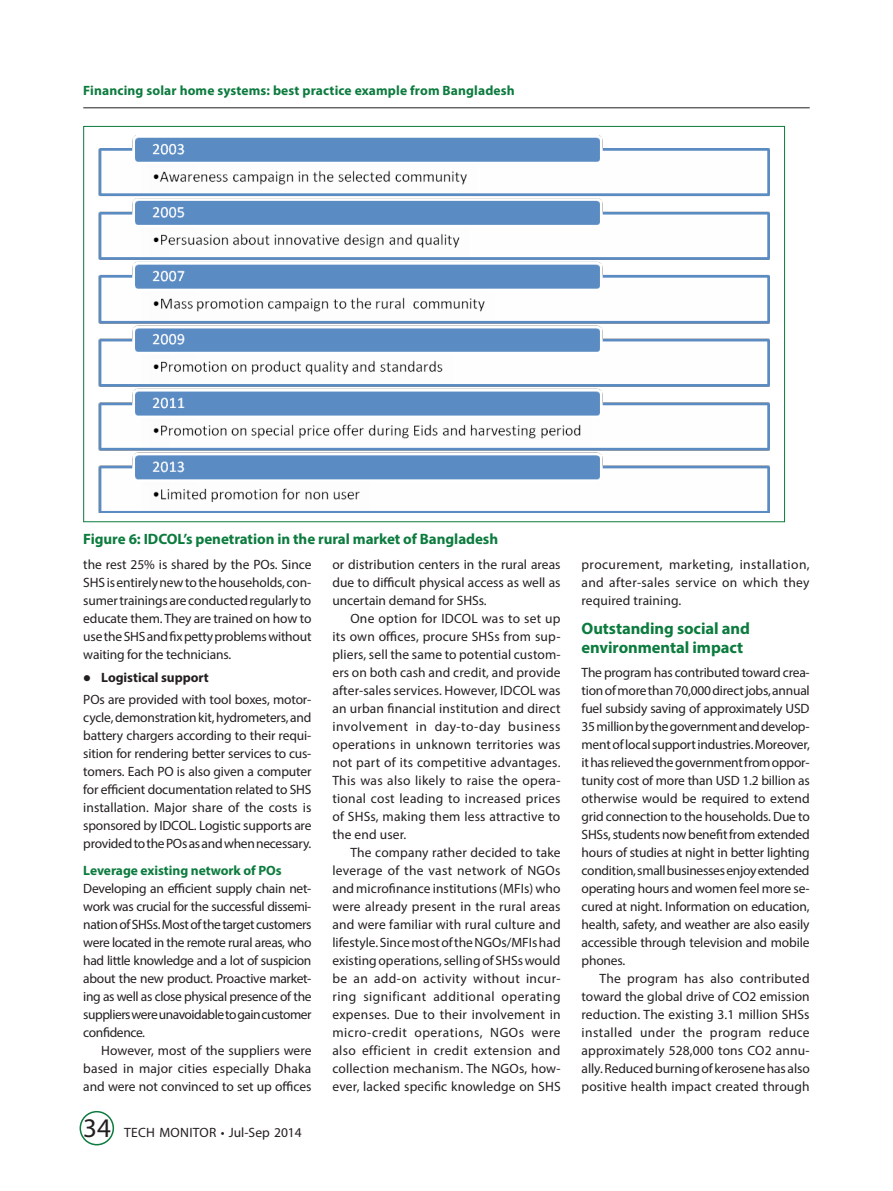
<style>
.page{position:relative;width:893px;height:1191px;background:#fff}
.page>*{position:absolute;margin:0;border:0;box-sizing:border-box;transform-origin:0 0}
.t1{font:700 16.5px/19.5px "Myriad Pro";letter-spacing:-.005em;color:#0c7b3e}
.FC{font:700 15px "Myriad Pro";letter-spacing:-.005em;color:#0c7b3e}
.BT{font:13.5px/18px "Myriad Pro";letter-spacing:-.015em;color:#231f20;text-align:justify}
.BT1{font:13.5px/18px "Myriad Pro";letter-spacing:.01em;color:#231f20;text-align:justify}
.t2{font:700 13.5px "Myriad Pro";letter-spacing:.01em;color:#0c7b3e}
.BT-2{font:13.5px "Myriad Pro";letter-spacing:.015em;color:#231f20}
.BLM{font:700 13.5px "Myriad Pro";letter-spacing:-.005em;color:#231f20}
.s1{font-size:27px}
</style>
<div class="page">
<hr style="left:83px;top:107px;width:726px;height:1px;background:#231f20">
<div style="left:80px;top:1111px;width:34px;height:34px;border:2px solid #0c7b3e;border-radius:50%"></div>
<img style="left:99px;top:136px;width:670px;height:376px">
<p class="t2" style="left:83px;top:81px;width:433px">Financing solar home systems: best practice example from Bangladesh</p>
<p class="FC" style="left:83px;top:529px;width:416px">Figure 6: IDCOL’s penetration in the rural market of Bangladesh</p>
<p class="BT" style="left:83px;top:555px;width:230px">the rest 25% is shared by the POs. Since SHS is entirely new to the households, con&shy;sumer trainings are conducted regularly to educate them. They are trained on how to use the SHS and fix petty problems without waiting for the technicians.</p>
<p class="BLM" style="left:83px;top:668px;width:127px">● Logistical support</p>
<p class="BT" style="left:83px;top:690px;width:230px">POs are provided with tool boxes, motor&shy;cycle, demonstration kit, hydrometers, and battery chargers according to their requi&shy;sition for rendering better services to cus&shy;tomers. Each PO is also given a computer for efficient documentation related to SHS installation. Major share of the costs is sponsored by IDCOL. Logistic supports are provided to the POs as and when necessary.</p>
<h2 class="t2" style="left:83px;top:861px;width:200px">Leverage existing network of POs</h2>
<p class="BT" style="left:83px;top:879px;width:230px">Developing an efficient supply chain net&shy;work was crucial for the successful dissemi&shy;nation of SHSs. Most of the target customers were located in the remote rural areas, who had little knowledge and a lot of suspicion about the new product. Proactive market&shy;ing as well as close physical presence of the suppliers were unavoidable to gain customer confidence.</p>
<p class="BT1" style="left:83px;top:1041px;width:230px;text-indent:18px">However, most of the suppliers were based in major cities especially Dhaka and were not convinced to set up offices</p>
<p class="BT-2" style="left:83px;top:1124px;width:220px"><span class="s1">34</span> TECH MONITOR • Jul-Sep 2014</p>
<p class="BT1" style="left:332px;top:555px;width:230px">or distribution centers in the rural areas due to difficult physical access as well as uncertain demand for SHSs.</p>
<p class="BT1" style="left:332px;top:609px;width:230px;text-indent:18px">One option for IDCOL was to set up its own offices, procure SHSs from sup&shy;pliers, sell the same to potential custom&shy;ers on both cash and credit, and provide after-sales services. However, IDCOL was an urban financial institution and direct involvement in day-to-day business operations in unknown territories was not part of its competitive advantages.<br>This was also likely to raise the opera&shy;tional cost leading to increased prices of SHSs, making them less attractive to the end user.</p>
<p class="BT1" style="left:332px;top:843px;width:230px;text-indent:18px">The company rather decided to take leverage of the vast network of NGOs and microfinance institutions (MFIs) who were already present in the rural areas and were familiar with rural culture and lifestyle. Since most of the NGOs/MFIs had existing operations, selling of SHSs would be an add-on activity without incur&shy;ring significant additional operating expenses. Due to their involvement in micro-credit operations, NGOs were also efficient in credit extension and collection mechanism. The NGOs, how&shy;ever, lacked specific knowledge on SHS</p>
<p class="BT1" style="left:581px;top:555px;width:230px">procurement, marketing, installation, and after-sales service on which they required training.</p>
<h1 class="t1" style="left:581px;top:617px;width:170px">Outstanding social and environmental impact</h1>
<p class="BT" style="left:581px;top:663px;width:230px">The program has contributed toward crea&shy;tion of more than 70,000 direct jobs, annual fuel subsidy saving of approximately USD 35 million by the government and develop&shy;ment of local support industries. Moreover, it has relieved the government from oppor&shy;tunity cost of more than USD 1.2 billion as otherwise would be required to extend grid connection to the households. Due to SHSs, students now benefit from extended hours of studies at night in better lighting condition, small businesses enjoy extended operating hours and women feel more se&shy;cured at night. Information on education, health, safety, and weather are also easily accessible through television and mobile phones.</p>
<p class="BT1" style="left:581px;top:969px;width:230px;text-indent:18px">The program has also contributed toward the global drive of CO2 emission reduction. The existing 3.1 million SHSs installed under the program reduce approximately 528,000 tons CO2 annu&shy;ally. Reduced burning of kerosene has also positive health impact created through</p>
</div>
